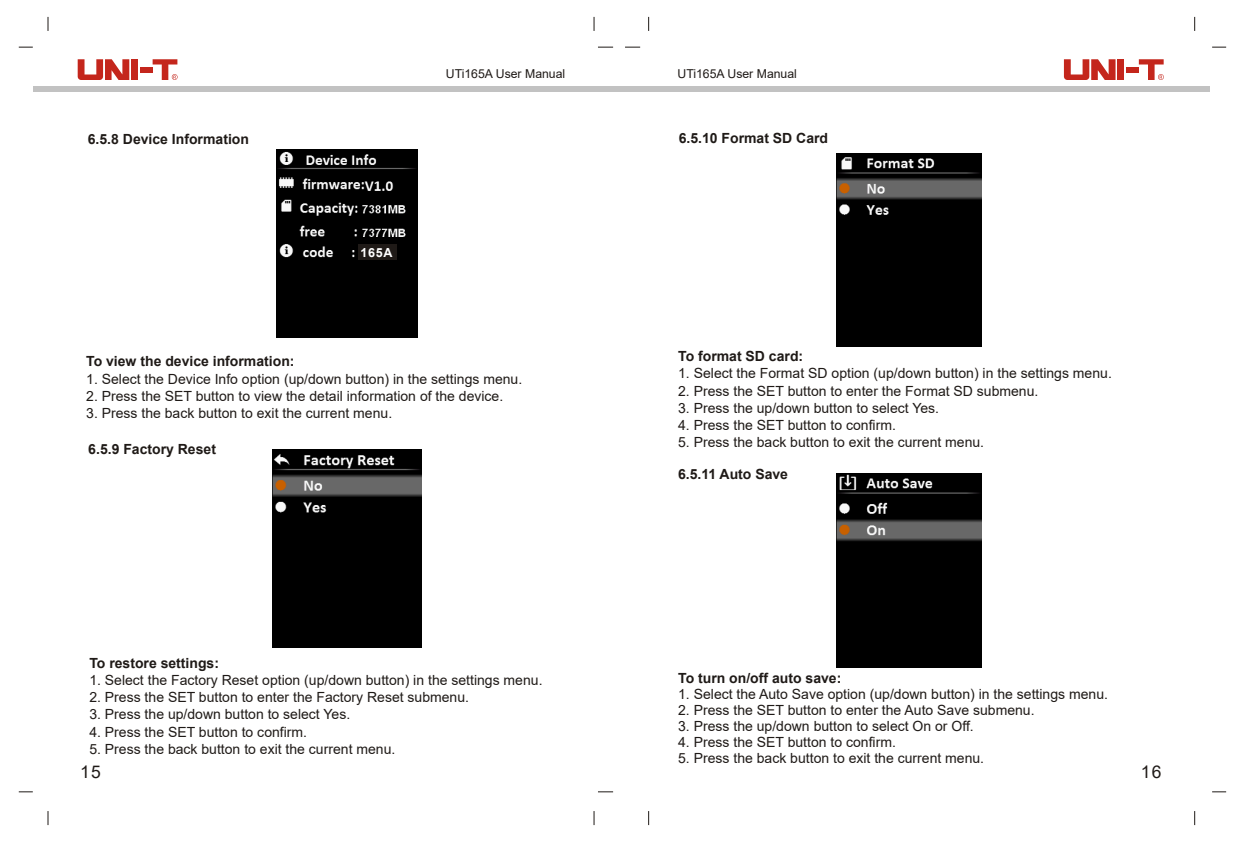
<style>
.page{position:relative;width:1241px;height:844px;background:#fff}
.page>*{position:absolute;margin:0;border:0;box-sizing:border-box;transform-origin:0 0}
.t1{font:17.5px "Arial";color:#1f1a17}
.t2{font:14px "Arial";color:#1f1a17}
.t3{font:700 14px "Arial";color:#1f1a17}
.t4{font:700 12.6px "Arial";color:#fff}
.t5{font:12.25px "Arial";color:#1f1a17}
</style>
<div class="page">
<img style="left:276px;top:149px;width:141px;height:188px">
<div style="left:358px;top:245px;width:39px;height:15px;background:#1f1a17"></div>
<svg style="left:47px;top:17px;width:1px;height:14px"></svg>
<svg style="left:593px;top:17px;width:1px;height:14px"></svg>
<svg style="left:648px;top:17px;width:1px;height:14px"></svg>
<svg style="left:19px;top:47px;width:14px;height:1px"></svg>
<svg style="left:1212px;top:47px;width:13px;height:1px"></svg>
<svg style="left:598px;top:47px;width:15px;height:1px"></svg>
<div style="left:33px;top:86px;width:1176px;height:6px;background:#c2c2c2"></div>
<svg style="left:153px;top:59px;width:24px;height:21px"></svg>
<div style="left:131px;top:59px;width:7px;height:21px;background:#c4261c"></div>
<div style="left:140px;top:67px;width:13px;height:6px;background:#c4261c"></div>
<svg style="left:78px;top:59px;width:51px;height:21px"></svg>
<svg style="left:1138px;top:59px;width:25px;height:21px"></svg>
<div style="left:1117px;top:59px;width:6px;height:21px;background:#c4261c"></div>
<div style="left:1125px;top:67px;width:13px;height:6px;background:#c4261c"></div>
<svg style="left:1063px;top:59px;width:52px;height:21px"></svg>
<svg style="left:625px;top:47px;width:15px;height:1px"></svg>
<svg style="left:47px;top:811px;width:1px;height:13px"></svg>
<svg style="left:593px;top:811px;width:1px;height:13px"></svg>
<svg style="left:648px;top:811px;width:1px;height:13px"></svg>
<svg style="left:19px;top:791px;width:14px;height:1px"></svg>
<svg style="left:1212px;top:791px;width:13px;height:1px"></svg>
<svg style="left:598px;top:791px;width:15px;height:1px"></svg>
<img style="left:272px;top:449px;width:149px;height:198px">
<img style="left:836px;top:153px;width:144px;height:193px">
<img style="left:836px;top:473px;width:145px;height:194px">
<p class="t3" style="left:88px;top:133px;width:163px">6.5.8 Device Information</p>
<p class="t4" style="left:360px;top:248px;width:34px">165A</p>
<p class="t5" style="left:446px;top:69px;width:121px">UTi165A User Manual</p>
<p class="t5" style="left:677px;top:69px;width:121px">UTi165A User Manual</p>
<p class="t3" style="left:678px;top:132px;width:151px">6.5.10 Format SD Card</p>
<p class="t3" style="left:86px;top:356px;width:210px">To view the device information:</p>
<p class="t2" style="left:86px;top:373px;width:437px">1. Select the Device Info option (up/down button) in the settings menu.</p>
<p class="t2" style="left:86px;top:390px;width:418px">2. Press the SET button to view the detail information of the device.</p>
<p class="t2" style="left:86px;top:407px;width:307px">3. Press the back button to exit the current menu.</p>
<p class="t3" style="left:88px;top:443px;width:129px">6.5.9 Factory Reset</p>
<p class="t3" style="left:89px;top:657px;width:131px">To restore settings:</p>
<p class="t2" style="left:89px;top:674px;width:454px">1. Select the Factory Reset option (up/down button) in the settings menu.</p>
<p class="t2" style="left:89px;top:692px;width:381px">2. Press the SET button to enter the Factory Reset submenu.</p>
<p class="t2" style="left:89px;top:709px;width:262px">3. Press the up/down button to select Yes.</p>
<p class="t2" style="left:89px;top:726px;width:219px">4. Press the SET button to confirm.</p>
<p class="t2" style="left:89px;top:743px;width:307px">5. Press the back button to exit the current menu.</p>
<p class="t3" style="left:678px;top:351px;width:126px">To format SD card:</p>
<p class="t2" style="left:678px;top:368px;width:435px">1. Select the Format SD option (up/down button) in the settings menu.</p>
<p class="t2" style="left:678px;top:385px;width:362px">2. Press the SET button to enter the Format SD submenu.</p>
<p class="t2" style="left:678px;top:402px;width:262px">3. Press the up/down button to select Yes.</p>
<p class="t2" style="left:678px;top:420px;width:219px">4. Press the SET button to confirm.</p>
<p class="t2" style="left:678px;top:437px;width:307px">5. Press the back button to exit the current menu.</p>
<p class="t3" style="left:678px;top:468px;width:111px">6.5.11 Auto Save</p>
<p class="t3" style="left:678px;top:672px;width:165px">To turn on/off auto save:</p>
<p class="t2" style="left:678px;top:688px;width:431px">1. Select the Auto Save option (up/down button) in the settings menu.</p>
<p class="t2" style="left:678px;top:704px;width:358px">2. Press the SET button to enter the Auto Save submenu.</p>
<p class="t2" style="left:678px;top:720px;width:297px">3. Press the up/down button to select On or Off.</p>
<p class="t2" style="left:678px;top:736px;width:219px">4. Press the SET button to confirm.</p>
<p class="t2" style="left:678px;top:752px;width:307px">5. Press the back button to exit the current menu.</p>
<p class="t1" style="left:80px;top:765px;width:22px">15</p>
<p class="t1" style="left:1140px;top:765px;width:22px">16</p>
</div>
